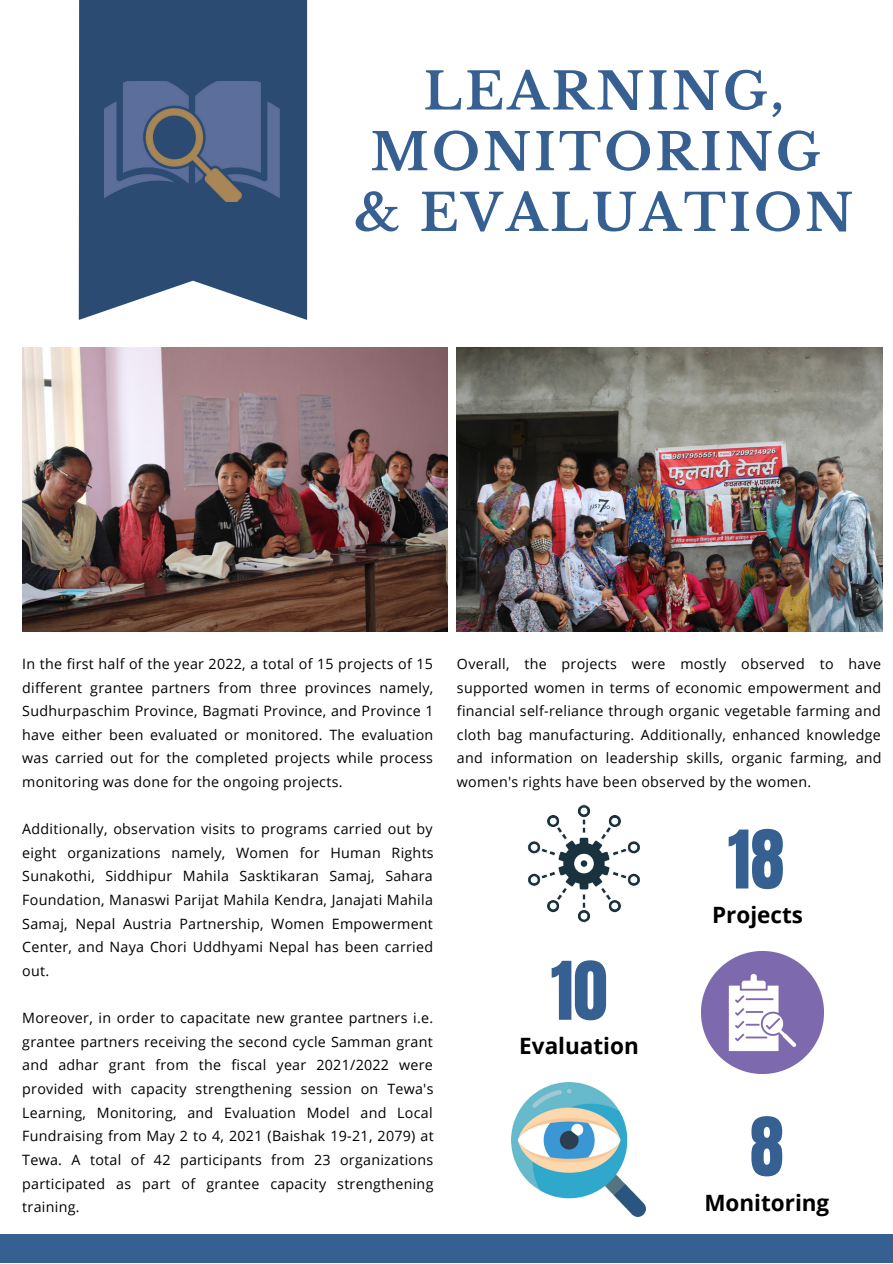
<style>
.page{position:relative;width:893px;height:1264px;background:#fff}
.page>*{position:absolute;margin:0;border:0;box-sizing:border-box;transform-origin:0 0}
.t1{font:68.55px "Anton";color:#366091}
.t2{font:700 51px/60.8px "Libre Baskerville";letter-spacing:.06em;color:#366091;text-align:center}
.t3{font:700 22.5px "Open Sans";color:#000}
.t4{font:14.25px/23.5px "Open Sans";letter-spacing:.02em;color:#000;text-align:justify}
</style>
<div class="page">
<svg style="left:79px;top:0;width:228px;height:320px;background:#3e5a7f"></svg>
<img style="left:104px;top:81px;width:175px;height:120px">
<img style="left:22px;top:348px;width:425px;height:283px">
<img style="left:457px;top:348px;width:425px;height:283px">
<div style="left:0;top:1234px;width:892px;height:28px;background:#366091"></div>
<img style="left:528px;top:804px;width:112px;height:119px">
<img style="left:701px;top:951px;width:122px;height:122px">
<img style="left:511px;top:1082px;width:134px;height:134px">
<h2 class="t2" style="left:354px;top:61px;width:500px">LEARNING,<br>MONITORING &amp; EVALUATION</h2>
<p class="t4" style="left:22px;top:651px;width:413px">In the first half of the year 2022, a total of 15 projects of 15 different grantee partners from three provinces namely, Sudhurpaschim Province, Bagmati Province, and Province 1 have either been evaluated or monitored. The evaluation was carried out for the completed projects while process monitoring was done for the ongoing projects.</p>
<p class="t4" style="left:22px;top:817px;width:413px">Additionally, observation visits to programs carried out by eight organizations namely, Women for Human Rights Sunakothi, Siddhipur Mahila Sasktikaran Samaj, Sahara Foundation, Manaswi Parijat Mahila Kendra, Janajati Mahila Samaj, Nepal Austria Partnership, Women Empowerment Center, and Naya Chori Uddhyami Nepal has been carried out.</p>
<p class="t4" style="left:22px;top:1005px;width:413px">Moreover, in order to capacitate new grantee partners i.e. grantee partners receiving the second cycle Samman grant and adhar grant from the fiscal year 2021/2022 were provided with capacity strengthening session on Tewa's Learning, Monitoring, and Evaluation Model and Local Fundraising from May 2 to 4, 2021 (Baishak 19-21, 2079) at Tewa. A total of 42 participants from 23 organizations participated as part of grantee capacity strengthening training.</p>
<p class="t4" style="left:457px;top:651px;width:426px">Overall, the projects were mostly observed to have supported women in terms of economic empowerment and financial self-reliance through organic vegetable farming and cloth bag manufacturing. Additionally, enhanced knowledge and information on leadership skills, organic farming, and women's rights have been observed by the women.</p>
<h1 class="t1" style="left:727px;top:810px;width:58px">18</h1>
<h3 class="t3" style="left:712px;top:899px;width:92px">Projects</h3>
<h1 class="t1" style="left:550px;top:941px;width:58px">10</h1>
<h3 class="t3" style="left:519px;top:1030px;width:121px">Evaluation</h3>
<h1 class="t1" style="left:749px;top:1097px;width:35px">8</h1>
<h3 class="t3" style="left:704px;top:1186px;width:126px">Monitoring</h3>
</div>
